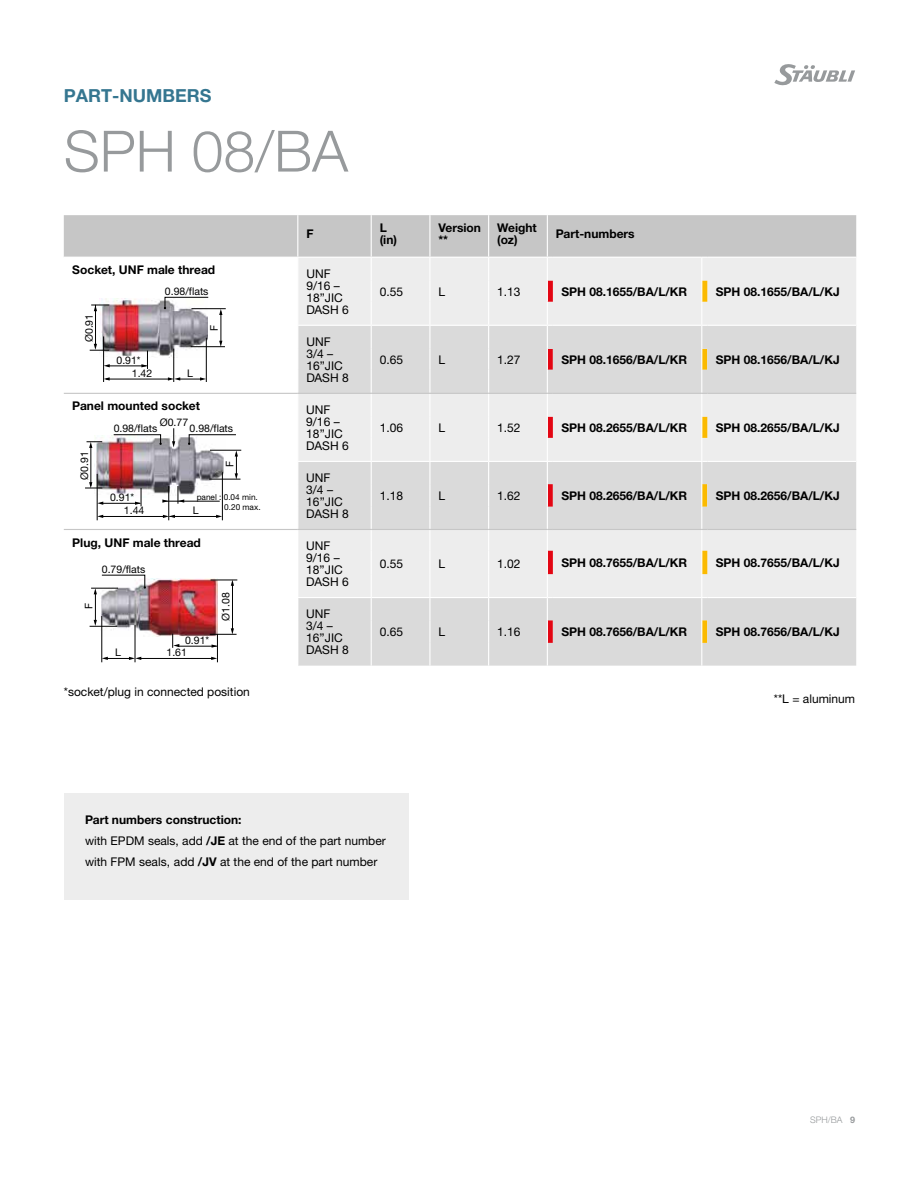
<style>
.page{position:relative;width:919px;height:1187px;background:#fff}
.page>*{position:absolute;margin:0;border:0;box-sizing:border-box;transform-origin:0 0}
.t1{font:300 57px "Helvetica Neue LTW1 G";color:#979a9c}
.t2{font:700 18px "Helvetica Neue LTW1 G";color:#357690}
.t3{font:12px/12px "Helvetica Neue LTW1 G";color:#000}
.t4{font:700 12px/12px "Helvetica Neue LTW1 G";color:#000}
.t5{font:10.5px/13.2px "Helvetica Neue";color:#000}
.t6{font:300 9px "Helvetica Neue LTW1 G";color:#979a9c}
.t7{font:8.25px/10.5px "Helvetica Neue";color:#000}
.s1{font-weight:700}
</style>
<div class="page">
<svg style="left:774px;top:64px;width:81px;height:22px"></svg>
<svg style="left:64px;top:215px;width:792px;height:450px"></svg>
<hr style="left:135px;top:625px;width:1px;height:37px;background:#000">
<hr style="left:101px;top:616px;width:1px;height:46px;background:#000">
<div style="left:64px;top:793px;width:344px;height:106px;background:#ededed"></div>
<h2 class="t2" style="left:64px;top:85px;width:149px">PART-NUMBERS</h2>
<h1 class="t1" style="left:64px;top:116px;width:286px">SPH 08/BA</h1>
<p class="t4" style="left:306px;top:227px;width:9px">F</p>
<p class="t4" style="left:379px;top:221px;width:19px">L (in)</p>
<p class="t4" style="left:438px;top:221px;width:44px">Version **</p>
<p class="t4" style="left:497px;top:221px;width:41px">Weight (oz)</p>
<p class="t4" style="left:556px;top:227px;width:80px">Part-numbers</p>
<p class="t4" style="left:72px;top:264px;width:144px">Socket, UNF male thread</p>
<p class="t3" style="left:306px;top:267px;width:44px">UNF<br>9/16 –<br>18”JIC<br>DASH 6</p>
<p class="t5" style="left:165px;top:284px;width:45px">0.98/flats</p>
<p class="t5" style="left:82px;top:342px;width:30px;rotate:-90deg">Ø0.91</p>
<p class="t5" style="left:132px;top:353px;width:22px;text-indent:-15px">0.91*<br>1.42</p>
<p class="t5" style="left:187px;top:366px;width:7px">L</p>
<p class="t5" style="left:207px;top:330px;width:8px;rotate:-90deg">F</p>
<p class="t3" style="left:306px;top:335px;width:44px">UNF<br>3/4 –<br>16”JIC<br>DASH 8</p>
<p class="t4" style="left:72px;top:400px;width:129px">Panel mounted socket</p>
<p class="t3" style="left:306px;top:403px;width:44px">UNF<br>9/16 –<br>18”JIC<br>DASH 6</p>
<p class="t5" style="left:160px;top:415px;width:30px">Ø0.77</p>
<p class="t5" style="left:114px;top:421px;width:45px">0.98/flats</p>
<p class="t5" style="left:190px;top:421px;width:45px">0.98/flats</p>
<p class="t5" style="left:78px;top:479px;width:30px;rotate:-90deg">Ø0.91</p>
<p class="t5" style="left:110px;top:491px;width:26px">0.91*</p>
<p class="t5" style="left:124px;top:504px;width:22px">1.44</p>
<p class="t5" style="left:223px;top:467px;width:8px;rotate:-90deg">F</p>
<p class="t7" style="left:224px;top:491px;width:38px;text-indent:-28px">panel : 0.04 min.<br>0.20 max.</p>
<p class="t5" style="left:193px;top:504px;width:7px">L</p>
<p class="t3" style="left:306px;top:471px;width:44px">UNF<br>3/4 –<br>16”JIC<br>DASH 8</p>
<p class="t4" style="left:72px;top:536px;width:130px">Plug, UNF male thread</p>
<p class="t3" style="left:306px;top:539px;width:44px">UNF<br>9/16 –<br>18”JIC<br>DASH 6</p>
<p class="t5" style="left:102px;top:562px;width:45px">0.79/flats</p>
<p class="t5" style="left:82px;top:609px;width:8px;rotate:-90deg">F</p>
<p class="t5" style="left:185px;top:633px;width:26px">0.91*</p>
<p class="t5" style="left:115px;top:646px;width:7px">L</p>
<p class="t5" style="left:166px;top:646px;width:22px">1.61</p>
<p class="t5" style="left:219px;top:620px;width:30px;rotate:-90deg">Ø1.08</p>
<p class="t3" style="left:64px;top:685px;width:188px">*socket/plug in connected position</p>
<p class="t3" style="left:306px;top:607px;width:44px">UNF<br>3/4 –<br>16”JIC<br>DASH 8</p>
<p class="t3" style="left:379px;top:285px;width:25px">0.55</p>
<p class="t3" style="left:438px;top:285px;width:8px">L</p>
<p class="t3" style="left:497px;top:285px;width:25px">1.13</p>
<p class="t4" style="left:561px;top:285px;width:127px">SPH 08.1655/BA/L/KR</p>
<p class="t4" style="left:715px;top:285px;width:125px">SPH 08.1655/BA/L/KJ</p>
<p class="t3" style="left:379px;top:353px;width:25px">0.65</p>
<p class="t3" style="left:438px;top:353px;width:8px">L</p>
<p class="t3" style="left:497px;top:353px;width:25px">1.27</p>
<p class="t4" style="left:561px;top:353px;width:127px">SPH 08.1656/BA/L/KR</p>
<p class="t4" style="left:715px;top:353px;width:125px">SPH 08.1656/BA/L/KJ</p>
<p class="t3" style="left:379px;top:421px;width:25px">1.06</p>
<p class="t3" style="left:438px;top:421px;width:8px">L</p>
<p class="t3" style="left:497px;top:421px;width:25px">1.52</p>
<p class="t4" style="left:561px;top:421px;width:127px">SPH 08.2655/BA/L/KR</p>
<p class="t4" style="left:715px;top:421px;width:125px">SPH 08.2655/BA/L/KJ</p>
<p class="t3" style="left:379px;top:489px;width:25px">1.18</p>
<p class="t3" style="left:438px;top:489px;width:8px">L</p>
<p class="t3" style="left:497px;top:489px;width:25px">1.62</p>
<p class="t4" style="left:561px;top:489px;width:127px">SPH 08.2656/BA/L/KR</p>
<p class="t4" style="left:715px;top:489px;width:125px">SPH 08.2656/BA/L/KJ</p>
<p class="t3" style="left:379px;top:557px;width:25px">0.55</p>
<p class="t3" style="left:438px;top:557px;width:8px">L</p>
<p class="t3" style="left:497px;top:557px;width:25px">1.02</p>
<p class="t4" style="left:561px;top:556px;width:127px">SPH 08.7655/BA/L/KR</p>
<p class="t4" style="left:715px;top:556px;width:125px">SPH 08.7655/BA/L/KJ</p>
<p class="t3" style="left:379px;top:625px;width:25px">0.65</p>
<p class="t3" style="left:438px;top:625px;width:8px">L</p>
<p class="t3" style="left:497px;top:625px;width:25px">1.16</p>
<p class="t4" style="left:561px;top:625px;width:127px">SPH 08.7656/BA/L/KR</p>
<p class="t4" style="left:715px;top:625px;width:125px">SPH 08.7656/BA/L/KJ</p>
<p class="t3" style="left:773px;top:693px;width:83px">**L = aluminum</p>
<p class="t3" style="left:85px;top:809px;width:302px;line-height:21px"><span class="s1">Part numbers construction:<br></span>with EPDM seals, add <span class="s1">/JE</span> at the end of the part number with FPM seals, add <span class="s1">/JV</span> at the end of the part number</p>
<p class="t6" style="left:810px;top:1114px;width:46px">SPH/BA <span class="s1">9</span></p>
</div>
